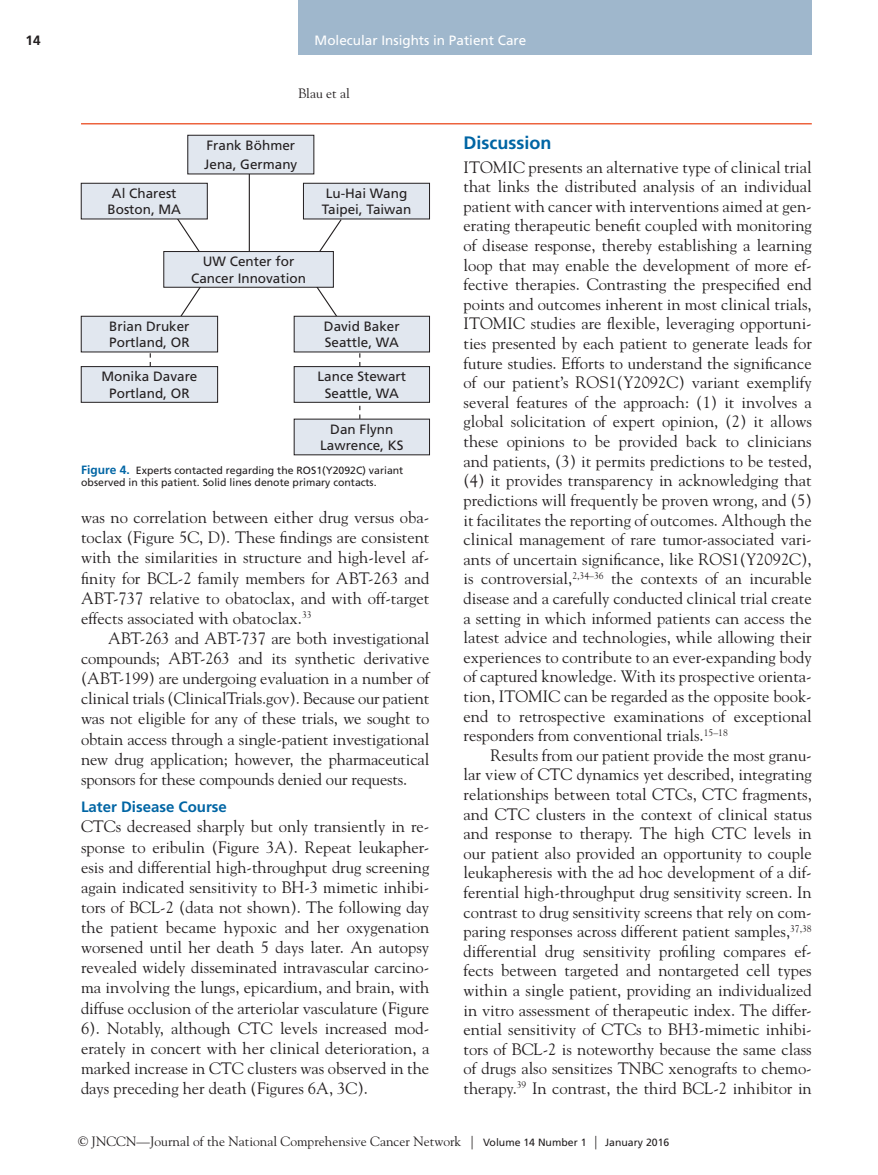
<style>
.page{position:relative;width:878px;height:1175px;background:#fff}
.page>*{position:absolute;margin:0;border:0;box-sizing:border-box;transform-origin:0 0}
.t1{font:700 18px "Frutiger LT Std";color:#0065a4}
.TXT__flush{font:16.5px/19.6px "Goudy Std";color:#231f20;text-align:justify}
.TXT{font:16.5px/19.6px "Goudy Std";letter-spacing:-.005em;color:#231f20;text-align:justify}
.t2{font:700 15px "Frutiger LT Std";color:#0065a4}
.REF__Numbered_List{font:13.5px/16.2px "Frutiger LT Std";color:#231f20;text-align:center}
.t3{font:13.5px "Goudy Std";color:#231f20}
.t4{font:13.5px "Frutiger LT Std";color:#fff}
.t5{font:700 13.5px "Frutiger LT Std";color:#231f20}
.TFN{font:10.5px/12px "Frutiger LT Std";color:#231f20}
.s1{font-weight:700;font-size:12px;color:#0065a4}
.s2{font-family:"Frutiger LT Std";font-size:10.5px}
</style>
<div class="page">
<div style="left:298px;top:0;width:513px;height:55px;background:#9fb7cc"></div>
<hr style="left:81px;top:123px;width:730px;height:1px;background:#ed633e">
<hr style="left:249px;top:167px;width:1px;height:84px;background:#231f20">
<svg style="left:176px;top:219px;width:24px;height:32px"></svg>
<svg style="left:318px;top:219px;width:25px;height:34px"></svg>
<div style="left:188px;top:135px;width:126px;height:39px;background:#e1e7ef"></div>
<div style="left:188px;top:135px;width:126px;height:39px;border:1px solid #231f20"></div>
<div style="left:81px;top:183px;width:126px;height:36px;background:#e1e7ef"></div>
<div style="left:81px;top:183px;width:126px;height:36px;border:1px solid #231f20"></div>
<div style="left:303px;top:183px;width:126px;height:36px;background:#e1e7ef"></div>
<div style="left:303px;top:183px;width:126px;height:36px;border:1px solid #231f20"></div>
<svg style="left:179px;top:287px;width:25px;height:29px"></svg>
<div style="left:294px;top:419px;width:135px;height:36px;background:#e1e7ef"></div>
<svg style="left:359px;top:402px;width:1px;height:17px"></svg>
<div style="left:81px;top:366px;width:137px;height:36px;background:#e1e7ef"></div>
<div style="left:81px;top:366px;width:137px;height:36px;border:1px solid #231f20"></div>
<div style="left:294px;top:366px;width:135px;height:36px;background:#e1e7ef"></div>
<div style="left:294px;top:366px;width:135px;height:36px;border:1px solid #231f20"></div>
<svg style="left:314px;top:283px;width:24px;height:33px"></svg>
<div style="left:81px;top:316px;width:137px;height:36px;background:#e1e7ef"></div>
<div style="left:81px;top:316px;width:137px;height:36px;border:1px solid #231f20"></div>
<div style="left:294px;top:316px;width:135px;height:36px;background:#e1e7ef"></div>
<div style="left:294px;top:316px;width:135px;height:36px;border:1px solid #231f20"></div>
<div style="left:164px;top:251px;width:169px;height:36px;background:#e1e7ef"></div>
<div style="left:164px;top:251px;width:169px;height:36px;border:1px solid #231f20"></div>
<p class="t5" style="left:26px;top:32px;width:17px">14</p>
<p class="t4" style="left:314px;top:32px;width:213px">Molecular Insights in Patient Care</p>
<p class="t3" style="left:298px;top:85px;width:53px">Blau et al</p>
<p class="REF__Numbered_List" style="left:206px;top:137px;width:90px">Frank Böhmer</p>
<p class="REF__Numbered_List" style="left:204px;top:156px;width:95px">Jena, Germany</p>
<p class="REF__Numbered_List" style="left:107px;top:185px;width:75px">Al Charest<br>Boston, MA</p>
<p class="REF__Numbered_List" style="left:322px;top:185px;width:91px;text-align:left">Lu-Hai Wang<br>Taipei, Taiwan</p>
<p class="REF__Numbered_List" style="left:191px;top:254px;width:116px">UW Center for<br>Cancer Innovation</p>
<p class="REF__Numbered_List" style="left:109px;top:318px;width:82px;text-align:left">Brian Druker<br>Portland, OR</p>
<p class="REF__Numbered_List" style="left:324px;top:318px;width:77px;text-align:left">David Baker<br>Seattle, WA</p>
<p class="REF__Numbered_List" style="left:101px;top:369px;width:98px">Monika Davare<br>Portland, OR</p>
<p class="REF__Numbered_List" style="left:317px;top:369px;width:90px">Lance Stewart<br>Seattle, WA</p>
<p class="REF__Numbered_List" style="left:320px;top:421px;width:85px">Dan Flynn<br>Lawrence, KS</p>
<p class="TFN" style="left:81px;top:464px;width:323px"><span class="s1">Figure 4.</span> Experts contacted regarding the ROS1(Y2092C) variant observed in this patient. Solid lines denote primary contacts.</p>
<p class="TXT__flush" style="left:81px;top:507px;width:350px;line-height:20.1px">was no correlation between either drug versus oba&shy;toclax (Figure 5C, D). These findings are consistent with the similarities in structure and high-level af&shy;finity for BCL-2 family members for ABT-263 and ABT-737 relative to obatoclax, and with off-target effects associated with obatoclax.<sup>33</sup></p>
<p class="TXT" style="left:81px;top:628px;width:350px;line-height:20.1px;text-indent:27px">ABT-263 and ABT-737 are both investigational compounds; ABT-263 and its synthetic derivative (ABT-199) are undergoing evaluation in a number of clinical trials (ClinicalTrials.gov). Because our patient was not eligible for any of these trials, we sought to obtain access through a single-patient investigational new drug application; however, the pharmaceutical sponsors for these compounds denied our requests.</p>
<h2 class="t2" style="left:81px;top:798px;width:147px">Later Disease Course</h2>
<p class="TXT__flush" style="left:81px;top:816px;width:350px;line-height:20.1px">CTCs decreased sharply but only transiently in re&shy;sponse to eribulin (Figure 3A). Repeat leukapher&shy;esis and differential high-throughput drug screening again indicated sensitivity to BH-3 mimetic inhibi&shy;tors of BCL-2 (data not shown). The following day the patient became hypoxic and her oxygenation worsened until her death 5 days later. An autopsy revealed widely disseminated intravascular carcino&shy;ma involving the lungs, epicardium, and brain, with diffuse occlusion of the arteriolar vasculature (Figure 6). Notably, although CTC levels increased mod&shy;erately in concert with her clinical deterioration, a marked increase in CTC clusters was observed in the days preceding her death (Figures 6A, 3C).</p>
<h1 class="t1" style="left:463px;top:132px;width:89px">Discussion</h1>
<p class="TXT__flush" style="left:463px;top:157px;width:350px">ITOMIC presents an alternative type of clinical trial that links the distributed analysis of an individual patient with cancer with interventions aimed at gen&shy;erating therapeutic benefit coupled with monitoring of disease response, thereby establishing a learning loop that may enable the development of more ef&shy;fective therapies. Contrasting the prespecified end points and outcomes inherent in most clinical trials, ITOMIC studies are flexible, leveraging opportuni&shy;ties presented by each patient to generate leads for future studies. Efforts to understand the significance of our patient’s ROS1(Y2092C) variant exemplify several features of the approach: (1) it involves a global solicitation of expert opinion, (2) it allows these opinions to be provided back to clinicians and patients, (3) it permits predictions to be tested, (4) it provides transparency in acknowledging that predictions will frequently be proven wrong, and (5) it facilitates the reporting of outcomes. Although the clinical management of rare tumor-associated vari&shy;ants of uncertain significance, like ROS1(Y2092C), is controversial,<sup>2,34–36</sup> the contexts of an incurable disease and a carefully conducted clinical trial create a setting in which informed patients can access the latest advice and technologies, while allowing their experiences to contribute to an ever-expanding body of captured knowledge. With its prospective orienta&shy;tion, ITOMIC can be regarded as the opposite book&shy;end to retrospective examinations of exceptional responders from conventional trials.<sup>15–18</sup></p>
<p class="TXT" style="left:463px;top:745px;width:350px;text-indent:27px">Results from our patient provide the most granu&shy;lar view of CTC dynamics yet described, integrating relationships between total CTCs, CTC fragments, and CTC clusters in the context of clinical status and response to therapy. The high CTC levels in our patient also provided an opportunity to couple leukapheresis with the ad hoc development of a dif&shy;ferential high-throughput drug sensitivity screen. In contrast to drug sensitivity screens that rely on com&shy;paring responses across different patient samples,<sup>37,38 </sup>differential drug sensitivity profiling compares ef&shy;fects between targeted and nontargeted cell types within a single patient, providing an individualized in vitro assessment of therapeutic index. The differ&shy;ential sensitivity of CTCs to BH3-mimetic inhibi&shy;tors of BCL-2 is noteworthy because the same class of drugs also sensitizes TNBC xenografts to chemo&shy;therapy.<sup>39</sup> In contrast, the third BCL-2 inhibitor in</p>
<p class="t3" style="left:78px;top:1132px;width:593px">© JNCCN—Journal of the National Comprehensive Cancer Network | <span class="s2">Volume 14 Number 1</span> | <span class="s2">January 2016</span></p>
</div>
